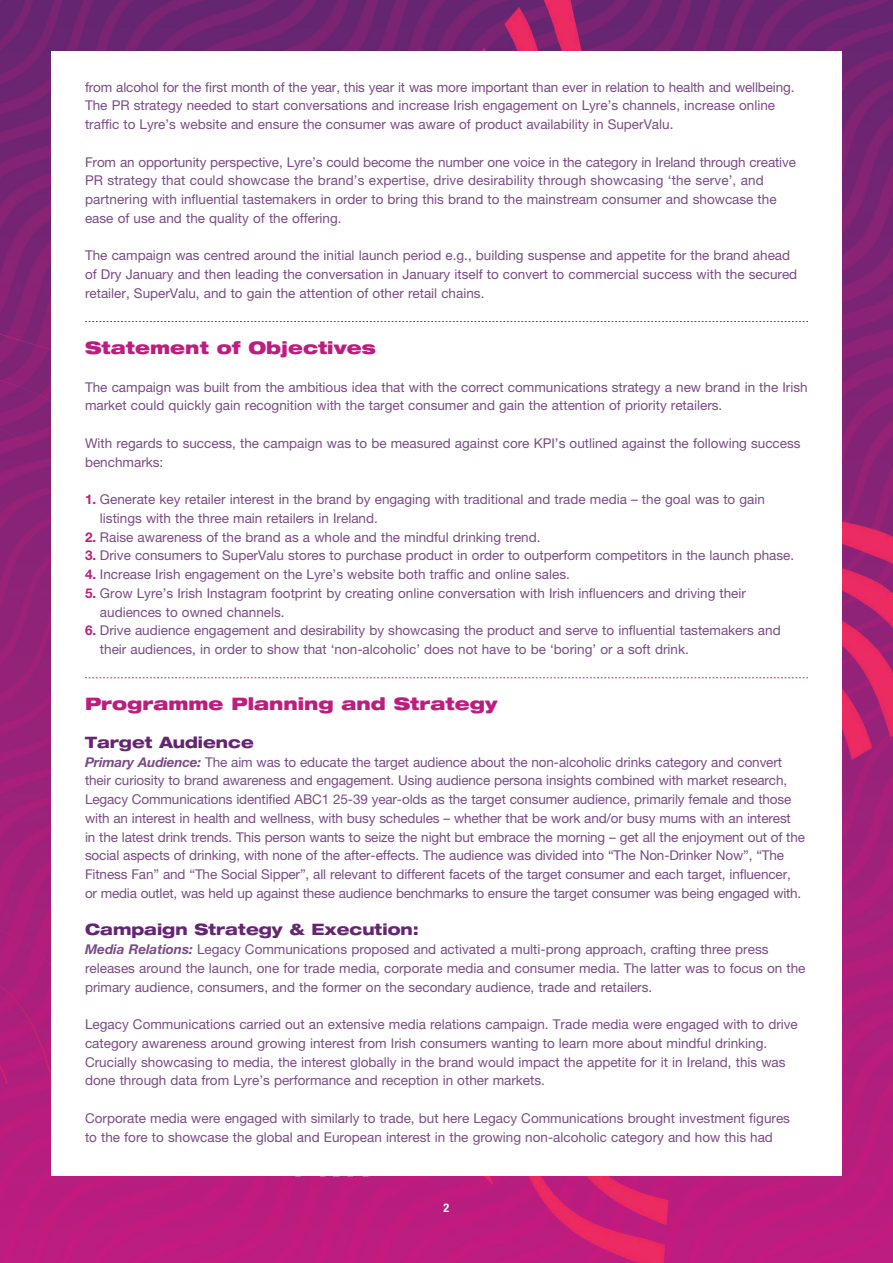
<style>
.page{position:relative;width:893px;height:1263px;background:#fff}
.page>*{position:absolute;margin:0;border:0;box-sizing:border-box;transform-origin:0 0}
.t1{font:900 expanded 17.25px "Helvetica Neue LT";color:#be1d7f}
.t2{font:800 expanded 15.75px "Helvetica Neue LT";color:#642571}
.t3{font:13.5px/18.8px "Helvetica Neue LT";color:#7a4b84}
.t4{font:700 condensed 12px "Helvetica Neue LT";color:#fff}
.s1{font-weight:700;color:#be1d7f}
.s2{font-weight:700;font-style:italic}
</style>
<div class="page">
<img style="left:0;top:0;width:893px;height:1263px">
<div style="left:51px;top:51px;width:791px;height:1125px;background:#fff"></div>
<svg style="left:85px;top:321px;width:723px;height:1px"></svg>
<svg style="left:85px;top:677px;width:723px;height:1px"></svg>
<p class="t3" style="left:85px;top:77px;width:711px">from alcohol for the first month of the year, this year it was more important than ever in relation to health and wellbeing.<br>The PR strategy needed to start conversations and increase Irish engagement on Lyre’s channels, increase online traffic to Lyre’s website and ensure the consumer was aware of product availability in SuperValu.</p>
<p class="t3" style="left:85px;top:152px;width:712px">From an opportunity perspective, Lyre’s could become the number one voice in the category in Ireland through creative PR strategy that could showcase the brand’s expertise, drive desirability through showcasing ‘the serve’, and partnering with influential tastemakers in order to bring this brand to the mainstream consumer and showcase the ease of use and the quality of the offering.</p>
<p class="t3" style="left:85px;top:246px;width:714px">The campaign was centred around the initial launch period e.g., building suspense and appetite for the brand ahead of Dry January and then leading the conversation in January itself to convert to commercial success with the secured retailer, SuperValu, and to gain the attention of other retail chains.</p>
<p class="t1" style="left:85px;top:337px;width:292px">Statement of Objectives</p>
<p class="t3" style="left:85px;top:377px;width:724px">The campaign was built from the ambitious idea that with the correct communications strategy a new brand in the Irish market could quickly gain recognition with the target consumer and gain the attention of priority retailers.</p>
<p class="t3" style="left:85px;top:433px;width:717px">With regards to success, the campaign was to be measured against core KPI’s outlined against the following success benchmarks:</p>
<p class="t3" style="left:100px;top:490px;width:667px;text-indent:-15px"><span class="s1">1.</span> Generate key retailer interest in the brand by engaging with traditional and trade media – the goal was to gain listings with the three main retailers in Ireland.</p>
<p class="t3" style="left:85px;top:527px;width:457px"><span class="s1">2.</span> Raise awareness of the brand as a whole and the mindful drinking trend.</p>
<p class="t3" style="left:85px;top:546px;width:711px"><span class="s1">3.</span> Drive consumers to SuperValu stores to purchase product in order to outperform competitors in the launch phase.</p>
<p class="t3" style="left:85px;top:565px;width:486px"><span class="s1">4.</span> Increase Irish engagement on the Lyre’s website both traffic and online sales.</p>
<p class="t3" style="left:100px;top:583px;width:648px;text-indent:-15px"><span class="s1">5.</span> Grow Lyre’s Irish Instagram footprint by creating online conversation with Irish influencers and driving their audiences to owned channels.</p>
<p class="t3" style="left:100px;top:621px;width:682px;text-indent:-15px"><span class="s1">6.</span> Drive audience engagement and desirability by showcasing the product and serve to influential tastemakers and their audiences, in order to show that ‘non-alcoholic’ does not have to be ‘boring’ or a soft drink.</p>
<p class="t1" style="left:85px;top:693px;width:414px">Programme Planning and Strategy</p>
<p class="t2" style="left:85px;top:732px;width:170px">Target Audience</p>
<p class="t3" style="left:85px;top:752px;width:721px"><span class="s2">Primary Audience:</span> The aim was to educate the target audience about the non-alcoholic drinks category and convert their curiosity to brand awareness and engagement. Using audience persona insights combined with market research, Legacy Communications identified ABC1 25-39 year-olds as the target consumer audience, primarily female and those with an interest in health and wellness, with busy schedules – whether that be work and/or busy mums with an interest<br>in the latest drink trends. This person wants to seize the night but embrace the morning – get all the enjoyment out of the social aspects of drinking, with none of the after-effects. The audience was divided into “The Non-Drinker Now”, “The Fitness Fan” and “The Social Sipper”, all relevant to different facets of the target consumer and each target, influencer,</p>
<p class="t3" style="left:85px;top:883px;width:718px">or media outlet, was held up against these audience benchmarks to ensure the target consumer was being engaged with.</p>
<p class="t2" style="left:85px;top:920px;width:335px">Campaign Strategy &amp; Execution:</p>
<p class="t3" style="left:85px;top:940px;width:722px"><span class="s2">Media Relations:</span> Legacy Communications proposed and activated a multi-prong approach, crafting three press releases around the launch, one for trade media, corporate media and consumer media. The latter was to focus on the primary audience, consumers, and the former on the secondary audience, trade and retailers.</p>
<p class="t3" style="left:85px;top:1015px;width:714px">Legacy Communications carried out an extensive media relations campaign. Trade media were engaged with to drive category awareness around growing interest from Irish consumers wanting to learn more about mindful drinking.<br>Crucially showcasing to media, the interest globally in the brand would impact the appetite for it in Ireland, this was done through data from Lyre’s performance and reception in other markets.</p>
<p class="t3" style="left:85px;top:1108px;width:706px">Corporate media were engaged with similarly to trade, but here Legacy Communications brought investment figures</p>
<p class="t3" style="left:85px;top:1127px;width:689px">to the fore to showcase the global and European interest in the growing non-alcoholic category and how this had</p>
<p class="t4" style="left:444px;top:1200px;width:7px">2</p>
</div>
